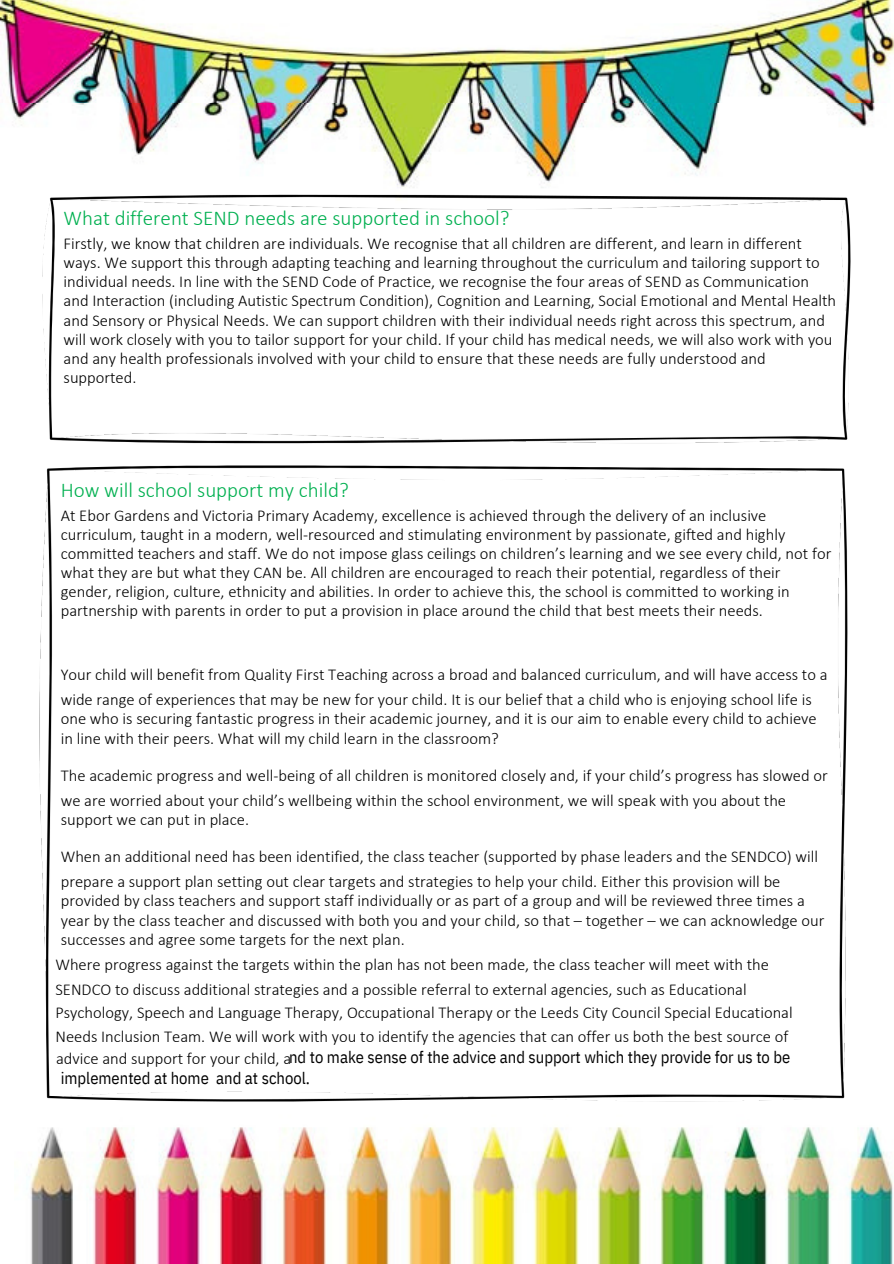
<style>
.page{position:relative;width:894px;height:1264px;background:#fff}
.page>*{position:absolute;margin:0;border:0;box-sizing:border-box;transform-origin:0 0}
.t1{font:300 21px "Calibri";color:#00b050}
.t2{font:300 16.5px/19.2px "Calibri";color:#000}
.t3{font:16.5px/20.1px "IBM Plex Sans Cond";color:#000}
.s1{font-family:"Calibri";font-weight:300}
</style>
<div class="page">
<img style="left:29px;top:1127px;width:864px;height:136px">
<img style="left:0;top:0;width:893px;height:187px">
<img style="left:39px;top:465px;width:809px;height:637px">
<img style="left:42px;top:187px;width:809px;height:257px">
<h1 class="t1" style="left:64px;top:209px;width:447px">What different SEND needs are supported in school?</h1>
<h1 class="t2" style="left:64px;top:235px;width:773px">Firstly, we know that children are individuals. We recognise that all children are different, and learn in different ways. We support this through adapting teaching and learning throughout the curriculum and tailoring support to individual needs. In line with the SEND Code of Practice, we recognise the four areas of SEND as Communication and Interaction (including Autistic Spectrum Condition), Cognition and Learning, Social Emotional and Mental Health and Sensory or Physical Needs. We can support children with their individual needs right across this spectrum, and will work closely with you to tailor support for your child. If your child has medical needs, we will also work with you and any health professionals involved with your child to ensure that these needs are fully understood and supported.</h1>
<h1 class="t1" style="left:61px;top:481px;width:289px">How will school support my child?</h1>
<h1 class="t2" style="left:61px;top:507px;width:771px">At Ebor Gardens and Victoria Primary Academy, excellence is achieved through the delivery of an inclusive curriculum, taught in a modern, well-resourced and stimulating environment by passionate, gifted and highly committed teachers and staff. We do not impose glass ceilings on children’s learning and we see every child, not for what they are but what they CAN be. All children are encouraged to reach their potential, regardless of their gender, religion, culture, ethnicity and abilities. In order to achieve this, the school is committed to working in partnership with parents in order to put a provision in place around the child that best meets their needs.</h1>
<h1 class="t2" style="left:61px;top:663px;width:768px;line-height:24.8px">Your child will benefit from Quality First Teaching across a broad and balanced curriculum, and will have access to a wide range of experiences that may be new for your child. It is our belief that a child who is enjoying school life is</h1>
<h1 class="t2" style="left:61px;top:709px;width:757px;line-height:20.2px">one who is securing fantastic progress in their academic journey, and it is our aim to enable every child to achieve in line with their peers. What will my child learn in the classroom?</h1>
<h1 class="t2" style="left:61px;top:765px;width:768px;line-height:24.8px">The academic progress and well-being of all children is monitored closely and, if your child’s progress has slowed or we are worried about your child’s wellbeing within the school environment, we will speak with you about the</h1>
<h1 class="t2" style="left:61px;top:811px;width:190px">support we can put in place.</h1>
<h1 class="t2" style="left:61px;top:845px;width:758px;line-height:24.8px">When an additional need has been identified, the class teacher (supported by phase leaders and the SENDCO) will prepare a support plan setting out clear targets and strategies to help your child. Either this provision will be</h1>
<h1 class="t2" style="left:61px;top:892px;width:765px;line-height:19.6px">provided by class teachers and support staff individually or as part of a group and will be reviewed three times a year by the class teacher and discussed with both you and your child, so that – together – we can acknowledge our successes and agree some targets for the next plan.</h1>
<h1 class="t2" style="left:55px;top:953px;width:738px;line-height:24px">Where progress against the targets within the plan has not been made, the class teacher will meet with the SENDCO to discuss additional strategies and a possible referral to external agencies, such as Educational Psychology, Speech and Language Therapy, Occupational Therapy or the Leeds City Council Special Educational Needs Inclusion Team. We will work with you to identify the agencies that can offer us both the best source of</h1>
<h1 class="t3" style="left:56px;top:1047px;width:735px"><span class="s1">advice and support for your child, a</span>nd to make sense of the advice and support which they provide for us to be implemented at home and at school.</h1>
</div>
